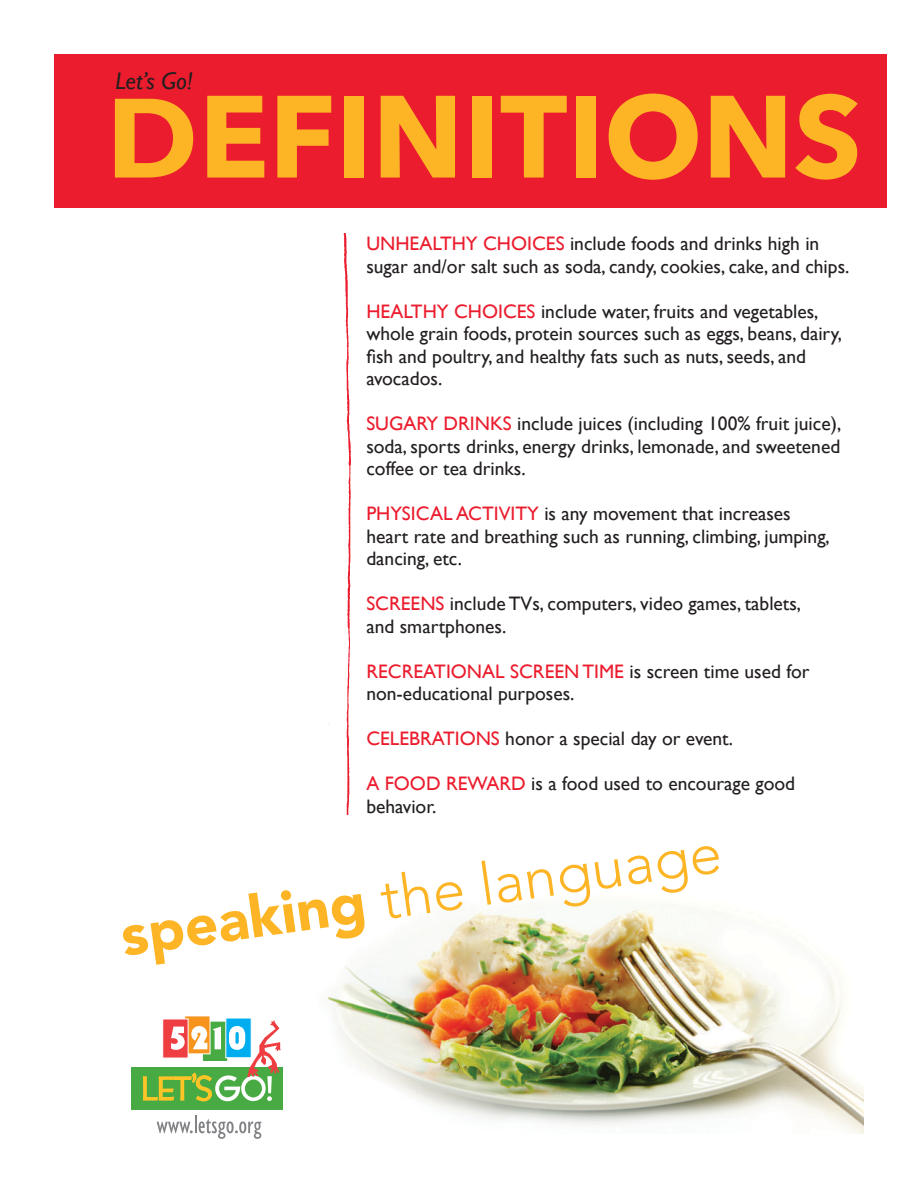
<style>
.page{position:relative;width:918px;height:1188px;background:#fff}
.page>*{position:absolute;margin:0;border:0;box-sizing:border-box;transform-origin:0 0}
.t1{font:700 115.5px "Avenir Next";color:#fdb526}
.t2{font:300 58.5px "Avenir";color:#fdb526}
.t3{font:italic 24px "Gill Sans";color:#231f20}
.t4{font:19.5px/22.5px "Gill Sans";color:#231f20}
.t5{font:19.5px "Gill Sans";color:#eb1c2d}
.s1{font-family:"Gill Sans"}
.s2{color:#eb1c2d}
.s3{font-weight:900}
</style>
<div class="page">
<img style="left:327px;top:814px;width:537px;height:320px">
<img style="left:328px;top:234px;width:23px;height:580px">
<div style="left:54px;top:54px;width:833px;height:153px;background:#eb1c2d"></div>
<div style="left:131px;top:1067px;width:151px;height:43px;background:#48aa43"></div>
<svg style="left:157px;top:1116px;width:104px;height:23px"></svg>
<div style="left:225px;top:1018px;width:27px;height:40px;background:#00aeef"></div>
<div style="left:185px;top:1016px;width:25px;height:38px;background:#f7941d"></div>
<div style="left:184px;top:1015px;width:27px;height:39px;border:1px solid #fff"></div>
<svg style="left:162px;top:1019px;width:27px;height:2px"></svg>
<svg style="left:143px;top:1021px;width:138px;height:80px"></svg>
<p class="t3" style="left:116px;top:67px;width:79px">Let’s Go!</p>
<h1 class="t1" style="left:106px;top:37px;width:757px"><span class="s1">D</span>EFINITIONS</h1>
<p class="t4" style="left:366px;top:233px;width:485px"><span class="s2">Unhealthy choices</span> include foods and drinks high in sugar and/or salt such as soda, candy, cookies, cake, and chips.</p>
<p class="t4" style="left:366px;top:300px;width:477px"><span class="s2">Healthy c hoic es</span> include water, fruits and vegetables, whole grain foods, protein sources such as eggs, beans, dairy, fish and poultry, and healthy fats such as nuts, seeds, and avocados.</p>
<p class="t5" style="left:366px;top:412px;width:23px">Sugar</p>
<p class="t4" style="left:366px;top:413px;width:476px;text-align:justify;text-indent:60px"><span class="s2">y dri nks</span> include juices (including 100% fruit juice), soda, sports drinks, energy drinks, lemonade, and sweetened coffee or tea drinks.</p>
<p class="t5" style="left:366px;top:502px;width:47px">Physical</p>
<p class="t5" style="left:456px;top:502px;width:12px">acti</p>
<p class="t4" style="left:366px;top:503px;width:465px;text-indent:132px"><span class="s2">vity</span> is any movement that increases heart rate and breathing such as running, climbing, jumping, dancing, etc.</p>
<p class="t4" style="left:366px;top:593px;width:436px"><span class="s2">Screens</span> include TVs, computers, video games, tablets, and smartphones.</p>
<p class="t5" style="left:366px;top:660px;width:69px">Recreatio</p>
<p class="t4" style="left:366px;top:660px;width:445px;text-indent:101px"><span class="s2">nal screen tim e</span> is screen time used for non-educational purposes.</p>
<p class="t5" style="left:366px;top:727px;width:66px">Celebratio</p>
<p class="t4" style="left:476px;top:728px;width:259px"><span class="s2">ns</span> honor a special day or event.</p>
<p class="t5" style="left:366px;top:772px;width:33px">A foo</p>
<p class="t5" style="left:426px;top:772px;width:58px">d rewar</p>
<p class="t4" style="left:511px;top:773px;width:286px"><span class="s2">d</span> is a food used to encourage good</p>
<p class="t4" style="left:366px;top:795px;width:72px">behavior.</p>
<h2 class="t2" style="left:116px;top:902px;width:610px;rotate:-8deg"><span class="s3">speaking</span> the language</h2>
</div>
